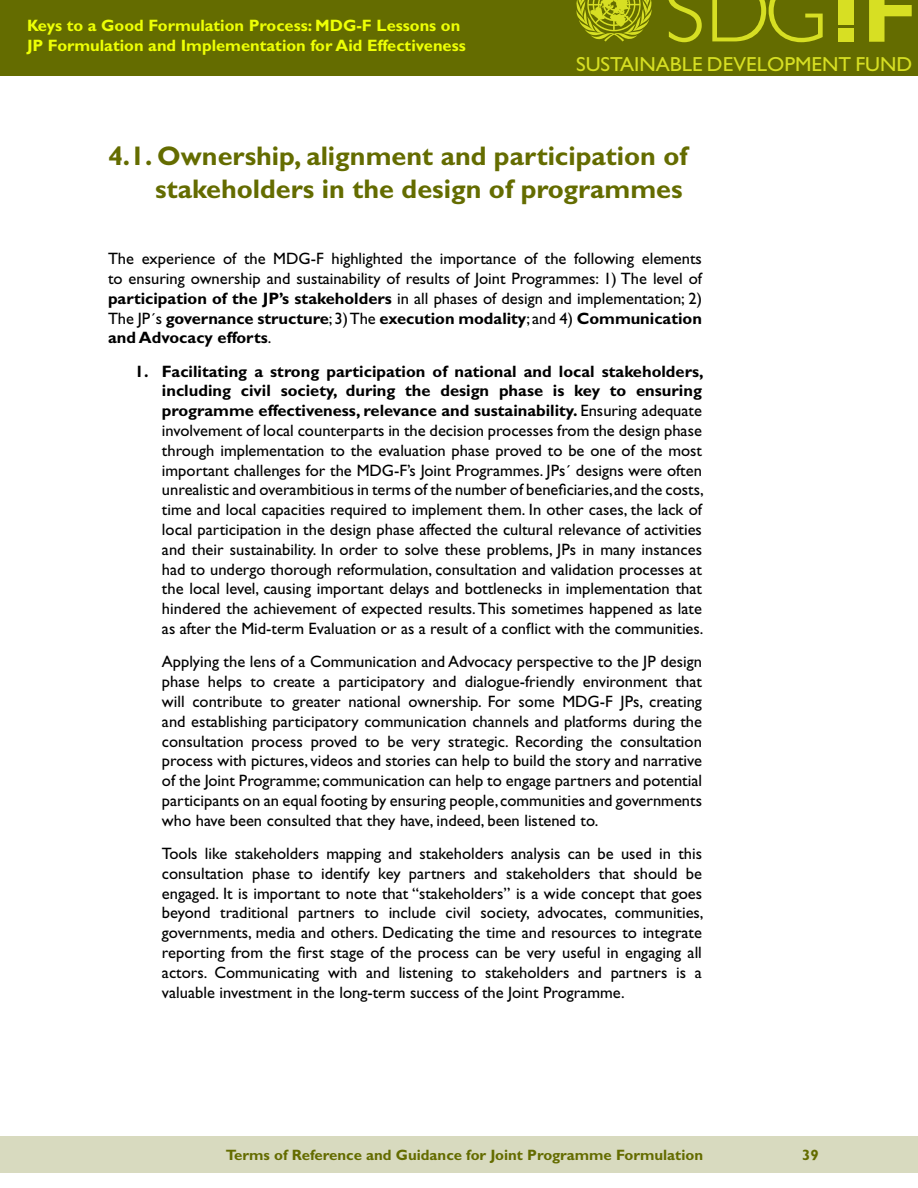
<style>
.page{position:relative;width:918px;height:1188px;background:#fff}
.page>*{position:absolute;margin:0;border:0;box-sizing:border-box;transform-origin:0 0}
.t1{font:300 89.85px "Gill Sans Std";color:#d7df23}
.t2{font:700 27px/32.4px "Gill Sans Std";color:#646c00;text-align:right}
.t3{font:20.4px "Gill Sans Std";color:#d7df23}
.t4{font:16.5px/19.8px "Gill Sans Std";color:#000;text-align:justify}
.t5{font:700 16.5px/19.8px "Gill Sans Std";color:#edff05}
.t6{font:700 15px "Gill Sans Std";color:#646c00}
.s1{font-weight:700;font-size:90.75px}
.s2{font-weight:700}
</style>
<div class="page">
<div style="left:0;top:0;width:918px;height:76px;background:#646c00"></div>
<div style="left:0;top:1136px;width:918px;height:37px;background:#d8dabf"></div>
<div style="left:838px;top:0;width:15px;height:25px;background:#d7df23"></div>
<div style="left:838px;top:29px;width:15px;height:13px;background:#d7df23"></div>
<svg style="left:576px;top:0;width:76px;height:42px"></svg>
<p class="t5" style="left:27px;top:16px;width:440px">Keys to a Good Formulation Process: MDG-F Lessons on<br>JP Formulation and Implementation for Aid Effectiveness</p>
<p class="t1" style="left:664px;top:-39px;width:254px">SDG <span class="s1">F</span></p>
<p class="t3" style="left:576px;top:53px;width:338px">SUSTAINABLE DEVELOPMENT FUND</p>
<p class="t2" style="left:108px;top:140px;width:581px">4.1. Ownership, alignment and participation of stakeholders in the design of programmes</p>
<p class="t4" style="left:108px;top:249px;width:596px">The experience of the MDG-F highlighted the importance of the following elements to ensuring ownership and sustainability of results of Joint Programmes: 1) The level of <span class="s2">participation of the JP’s stakeholders</span> in all phases of design and implementation; 2)<br>The JP´s <span class="s2">governance structure</span>; 3) The <span class="s2">execution modality</span>; and 4) <span class="s2">Communication and Advocacy efforts</span>.</p>
<p class="t4" style="left:162px;top:361px;width:543px;text-indent:-27px"><span class="s2">1. Facilitating a strong participation of national and local stakeholders, including civil society, during the design phase is key to ensuring programme effectiveness, relevance and sustainability.</span> Ensuring adequate involvement of local counterparts in the decision processes from the design phase through implementation to the evaluation phase proved to be one of the most important challenges for the MDG-F’s Joint Programmes. JPs´ designs were often unrealistic and overambitious in terms of the number of beneficiaries, and the costs, time and local capacities required to implement them. In other cases, the lack of local participation in the design phase affected the cultural relevance of activities and their sustainability. In order to solve these problems, JPs in many instances had to undergo thorough reformulation, consultation and validation processes at the local level, causing important delays and bottlenecks in implementation that hindered the achievement of expected results. This sometimes happened as late as after the Mid-term Evaluation or as a result of a conflict with the communities.</p>
<p class="t4" style="left:162px;top:652px;width:542px">Applying the lens of a Communication and Advocacy perspective to the JP design phase helps to create a participatory and dialogue-friendly environment that will contribute to greater national ownership. For some MDG-F JPs, creating and establishing participatory communication channels and platforms during the consultation process proved to be very strategic. Recording the consultation process with pictures, videos and stories can help to build the story and narrative of the Joint Programme; communication can help to engage partners and potential participants on an equal footing by ensuring people, communities and governments who have been consulted that they have, indeed, been listened to.</p>
<p class="t4" style="left:162px;top:844px;width:543px">Tools like stakeholders mapping and stakeholders analysis can be used in this consultation phase to identify key partners and stakeholders that should be engaged. It is important to note that “stakeholders” is a wide concept that goes beyond traditional partners to include civil society, advocates, communities, governments, media and others. Dedicating the time and resources to integrate reporting from the first stage of the process can be very useful in engaging all actors. Communicating with and listening to stakeholders and partners is a valuable investment in the long-term success of the Joint Programme.</p>
<p class="t6" style="left:226px;top:1146px;width:479px">Terms of Reference and Guidance for Joint Programme Formulation</p>
<p class="t6" style="left:802px;top:1146px;width:18px">39</p>
</div>
